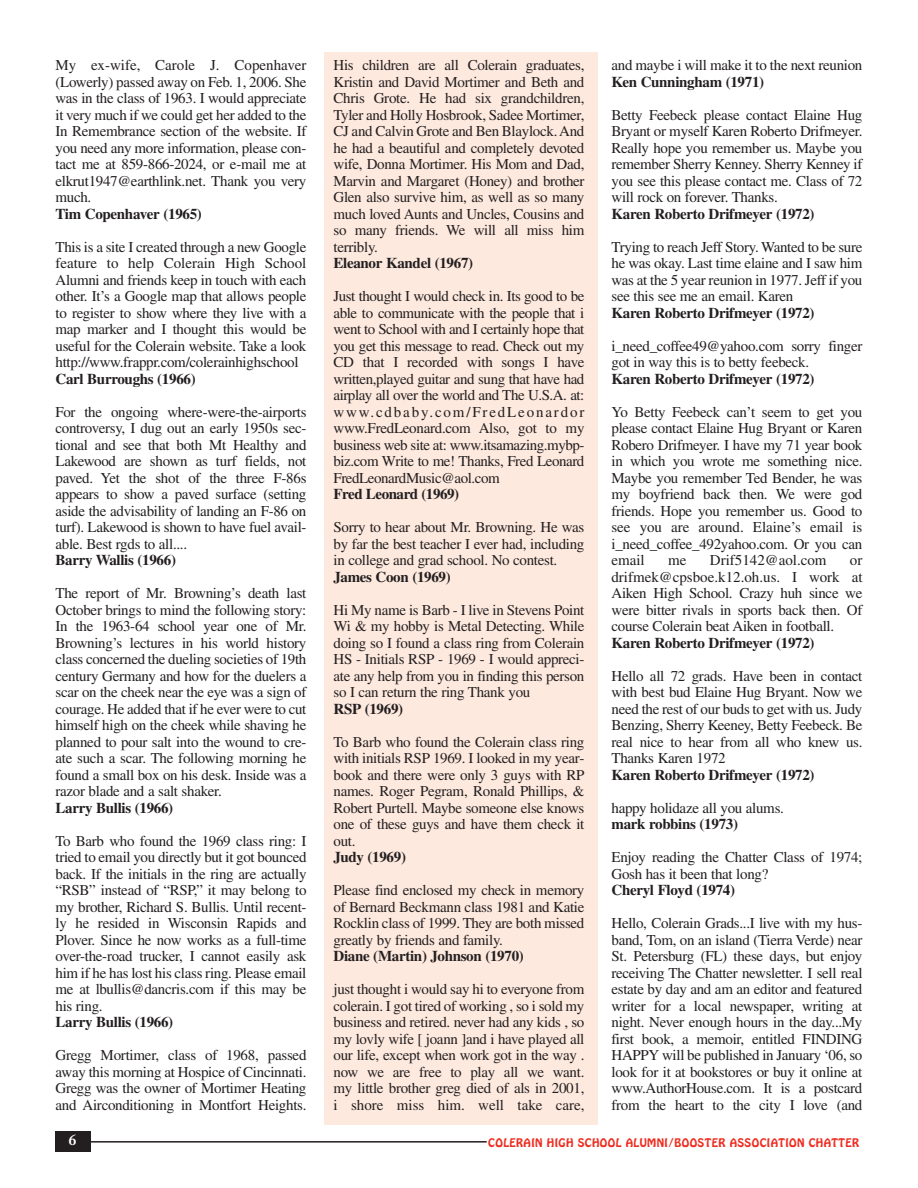
<style>
.page{position:relative;width:918px;height:1188px;background:#fff}
.page>*{position:absolute;margin:0;border:0;box-sizing:border-box;transform-origin:0 0}
.t1{font:15px/16.5px "Times";letter-spacing:-.02em;color:#231f20;text-align:justify}
.t2{font:700 15px "Times";letter-spacing:-.02em;color:#231f20}
.t3{font:15px "Times";color:#231f20}
.t4{font:600 15px "Times";color:#fff}
.t5{font:10.5px "Hobo";letter-spacing:.04em;color:#ee2e22}
</style>
<div class="page">
<div style="left:324px;top:52px;width:274px;height:1073px;background:#fde9de"></div>
<div style="left:55px;top:1131px;width:36px;height:20px;background:#231f20"></div>
<hr style="left:89px;top:1141px;width:398px;height:2px;background:#231f20">
<p class="t1" style="left:56px;top:59px;width:252px">My ex-wife, Carole J. Copenhaver (Lowerly) passed away on Feb. 1, 2006. She was in the class of 1963. I would appreciate it very much if we could get her added to the In Remembrance section of the website. If you need any more information, please con&shy;tact me at 859-866-2024, or e-mail me at elkrut1947@earthlink.net. Thank you very much.</p>
<p class="t2" style="left:56px;top:208px;width:148px">Tim Copenhaver (1965)</p>
<p class="t1" style="left:56px;top:240px;width:253px">This is a site I created through a new Google feature to help Colerain High School Alumni and friends keep in touch with each other. It’s a Google map that allows people to register to show where they live with a map marker and I thought this would be useful for the Colerain website. Take a look http://www.frappr.com/colerainhighschool</p>
<p class="t2" style="left:56px;top:373px;width:142px">Carl Burroughs (1966)</p>
<p class="t1" style="left:56px;top:405px;width:253px">For the ongoing where-were-the-airports controversy, I dug out an early 1950s sec&shy;tional and see that both Mt Healthy and Lakewood are shown as turf fields, not paved. Yet the shot of the three F-86s appears to show a paved surface (setting aside the advisability of landing an F-86 on turf). Lakewood is shown to have fuel avail&shy;able. Best rgds to all....</p>
<p class="t2" style="left:56px;top:555px;width:122px">Barry Wallis (1966)</p>
<p class="t1" style="left:56px;top:587px;width:252px">The report of Mr. Browning’s death last October brings to mind the following story:<br>In the 1963-64 school year one of Mr.<br>Browning’s lectures in his world history class concerned the dueling societies of 19th century Germany and how for the duelers a scar on the cheek near the eye was a sign of courage. He added that if he ever were to cut himself high on the cheek while shaving he planned to pour salt into the wound to cre&shy;ate such a scar. The following morning he found a small box on his desk. Inside was a razor blade and a salt shaker.</p>
<p class="t2" style="left:56px;top:802px;width:119px">Larry Bullis (1966)</p>
<p class="t1" style="left:55px;top:834px;width:253px">To Barb who found the 1969 class ring: I tried to email you directly but it got bounced back. If the initials in the ring are actually “RSB” instead of “RSP,” it may belong to my brother, Richard S. Bullis. Until recent&shy;ly he resided in Wisconsin Rapids and Plover. Since he now works as a full-time over-the-road trucker, I cannot easily ask him if he has lost his class ring. Please email me at lbullis@dancris.com if this may be his ring.</p>
<p class="t2" style="left:55px;top:1017px;width:119px">Larry Bullis (1966)</p>
<p class="t1" style="left:55px;top:1049px;width:253px">Gregg Mortimer, class of 1968, passed away this morning at Hospice of Cincinnati.<br>Gregg was the owner of Mortimer Heating and Airconditioning in Montfort Heights.</p>
<p class="t1" style="left:333px;top:59px;width:253px">His children are all Colerain graduates, Kristin and David Mortimer and Beth and Chris Grote. He had six grandchildren, Tyler and Holly Hosbrook, Sadee Mortimer, CJ and Calvin Grote and Ben Blaylock. And he had a beautiful and completely devoted wife, Donna Mortimer. His Mom and Dad, Marvin and Margaret (Honey) and brother Glen also survive him, as well as so many much loved Aunts and Uncles, Cousins and so many friends. We will all miss him terribly.</p>
<p class="t2" style="left:333px;top:258px;width:141px">Eleanor Kandel (1967)</p>
<p class="t1" style="left:333px;top:290px;width:253px">Just thought I would check in. Its good to be able to communicate with the people that i went to School with and I certainly hope that you get this message to read. Check out my CD that I recorded with songs I have written,played guitar and sung that have had airplay all over the world and The U.S.A. at: www.cdbaby.com/FredLeonardor www.FredLeonard.com Also, got to my business web site at: www.itsamazing.mybp&shy;biz.com Write to me! Thanks, Fred Leonard FredLeonardMusic@aol.com</p>
<p class="t2" style="left:333px;top:489px;width:127px">Fred Leonard (1969)</p>
<p class="t1" style="left:333px;top:521px;width:252px">Sorry to hear about Mr. Browning. He was by far the best teacher I ever had, including in college and grad school. No contest.</p>
<p class="t2" style="left:333px;top:571px;width:119px">James Coon (1969)</p>
<p class="t1" style="left:333px;top:603px;width:253px">Hi My name is Barb - I live in Stevens Point Wi &amp; my hobby is Metal Detecting. While doing so I found a class ring from Colerain HS - Initials RSP - 1969 - I would appreci&shy;ate any help from you in finding this person so I can return the ring Thank you</p>
<p class="t2" style="left:333px;top:703px;width:71px">RSP (1969)</p>
<p class="t1" style="left:333px;top:735px;width:252px">To Barb who found the Colerain class ring with initials RSP 1969. I looked in my year&shy;book and there were only 3 guys with RP names. Roger Pegram, Ronald Phillips, &amp; Robert Purtell. Maybe someone else knows one of these guys and have them check it out.</p>
<p class="t2" style="left:333px;top:852px;width:74px">Judy (1969)</p>
<p class="t1" style="left:333px;top:884px;width:252px">Please find enclosed my check in memory of Bernard Beckmann class 1981 and Katie Rocklin class of 1999. They are both missed greatly by friends and family.</p>
<p class="t2" style="left:333px;top:951px;width:192px">Diane (Martin) Johnson (1970)</p>
<p class="t1" style="left:333px;top:983px;width:252px">just thought i would say hi to everyone from colerain. I got tired of working , so i sold my business and retired. never had any kids , so my lovly wife [ joann ]and i have played all our life, except when work got in the way . now we are free to play all we want. my little brother greg died of als in 2001, i shore miss him. well take care,</p>
<p class="t1" style="left:611px;top:59px;width:252px">and maybe i will make it to the next reunion</p>
<p class="t2" style="left:611px;top:76px;width:154px">Ken Cunningham (1971)</p>
<p class="t1" style="left:611px;top:108px;width:253px">Betty Feebeck please contact Elaine Hug Bryant or myself Karen Roberto Drifmeyer.<br>Really hope you remember us. Maybe you remember Sherry Kenney. Sherry Kenney if you see this please contact me. Class of 72 will rock on forever. Thanks.</p>
<p class="t2" style="left:611px;top:208px;width:205px">Karen Roberto Drifmeyer (1972)</p>
<p class="t1" style="left:611px;top:240px;width:253px">Trying to reach Jeff Story. Wanted to be sure he was okay. Last time elaine and I saw him was at the 5 year reunion in 1977. Jeff if you see this see me an email. Karen</p>
<p class="t2" style="left:611px;top:307px;width:205px">Karen Roberto Drifmeyer (1972)</p>
<p class="t1" style="left:611px;top:339px;width:252px">i_need_coffee49@yahoo.com sorry finger got in way this is to betty feebeck.</p>
<p class="t2" style="left:611px;top:373px;width:205px">Karen Roberto Drifmeyer (1972)</p>
<p class="t1" style="left:611px;top:405px;width:252px">Yo Betty Feebeck can’t seem to get you please contact Elaine Hug Bryant or Karen Robero Drifmeyer. I have my 71 year book in which you wrote me something nice.<br>Maybe you remember Ted Bender, he was my boyfriend back then. We were god friends. Hope you remember us. Good to see you are around. Elaine’s email is i_need_coffee_492yahoo.com. Or you can email</p>
<p class="t1" style="left:668px;top:554px;width:20px">me</p>
<p class="t3" style="left:710px;top:555px;width:118px">Drif5142@aol.com</p>
<p class="t1" style="left:611px;top:554px;width:253px;text-indent:239px">or drifmek@cpsboe.k12.oh.us. I work at Aiken High School. Crazy huh since we were bitter rivals in sports back then. Of course Colerain beat Aiken in football.</p>
<p class="t2" style="left:611px;top:637px;width:205px">Karen Roberto Drifmeyer (1972)</p>
<p class="t1" style="left:611px;top:669px;width:253px">Hello all 72 grads. Have been in contact with best bud Elaine Hug Bryant. Now we need the rest of our buds to get with us. Judy Benzing, Sherry Keeney, Betty Feebeck. Be real nice to hear from all who knew us.<br>Thanks Karen 1972</p>
<p class="t2" style="left:611px;top:769px;width:205px">Karen Roberto Drifmeyer (1972)</p>
<p class="t1" style="left:611px;top:801px;width:174px">happy holidaze all you alums.</p>
<p class="t2" style="left:611px;top:819px;width:128px">mark robbins (1973)</p>
<p class="t1" style="left:611px;top:851px;width:252px">Enjoy reading the Chatter Class of 1974;<br>Gosh has it been that long?</p>
<p class="t2" style="left:611px;top:885px;width:125px">Cheryl Floyd (1974)</p>
<p class="t1" style="left:611px;top:917px;width:253px">Hello, Colerain Grads...I live with my hus&shy;band, Tom, on an island (Tierra Verde) near St. Petersburg (FL) these days, but enjoy receiving The Chatter newsletter. I sell real estate by day and am an editor and featured writer for a local newspaper, writing at night. Never enough hours in the day...My first book, a memoir, entitled FINDING HAPPY will be published in January ‘06, so look for it at bookstores or buy it online at www.AuthorHouse.com. It is a postcard from the heart to the city I love (and</p>
<p class="t4" style="left:69px;top:1134px;width:9px">6</p>
<p class="t5" style="left:488px;top:1137px;width:372px">COLERAIN HIGH SCHOOL ALUMNI/BOOSTER ASSOCIATION CHATTER</p>
</div>
